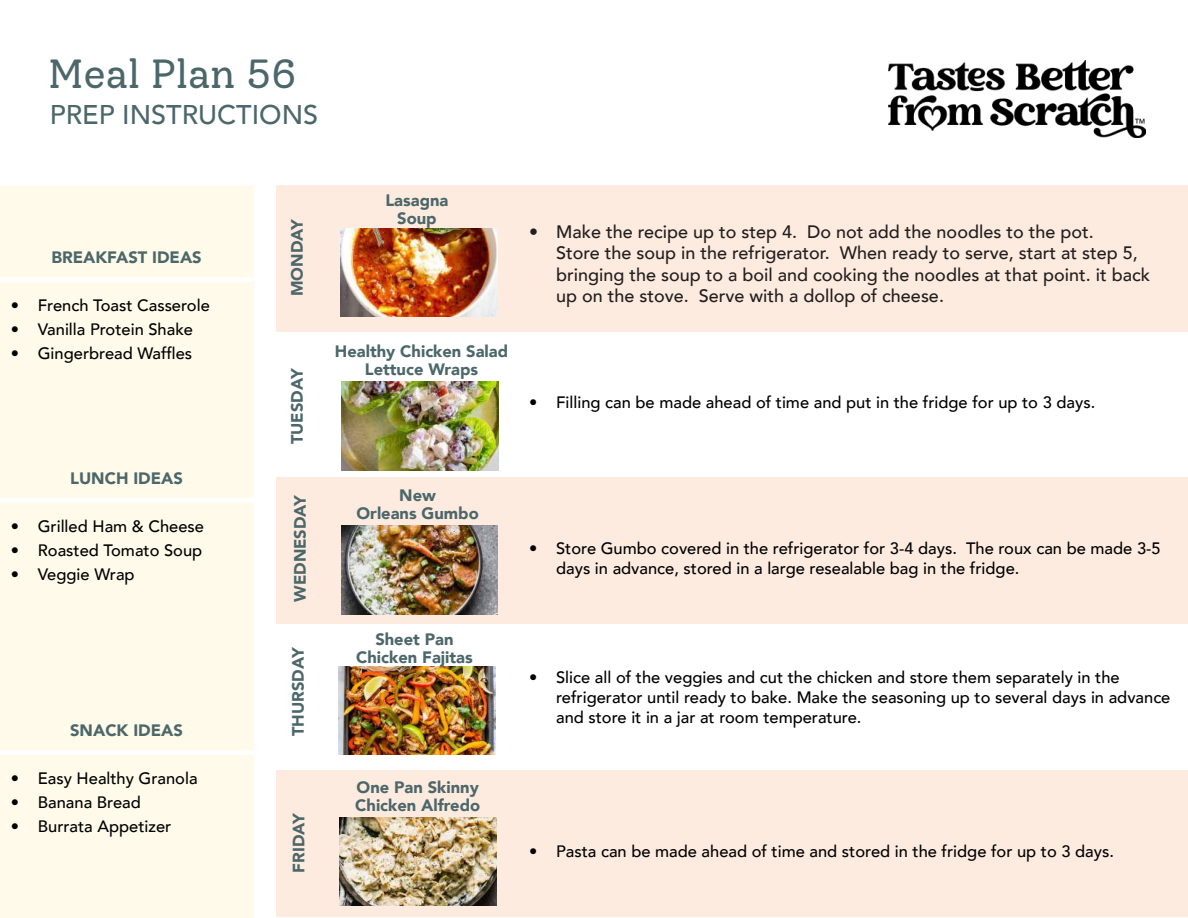
<style>
.page{position:relative;width:1188px;height:918px;background:#fff}
.page>*{position:absolute;margin:0;border:0;box-sizing:border-box;transform-origin:0 0}
.t1{font:40.5px "Solway";color:#4c676a}
.t2{font:500 27px "Avenir";color:#4c676a}
.t3{font:500 18px/21.6px "Avenir";color:#221f1f}
.t4{font:500 16.5px/19.8px "Avenir";color:#010102}
.t5{font:900 16.5px/18px "Avenir";color:#4c676a;text-align:center}
</style>
<div class="page">
<img style="left:889px;top:60px;width:257px;height:78px">
<div style="left:0;top:185px;width:253px;height:733px;background:#fffae9"></div>
<div style="left:276px;top:185px;width:912px;height:146px;background:#feebe0"></div>
<div style="left:276px;top:478px;width:912px;height:146px;background:#feebe0"></div>
<div style="left:276px;top:770px;width:912px;height:146px;background:#feebe0"></div>
<img style="left:340px;top:228px;width:157px;height:88px">
<img style="left:342px;top:382px;width:156px;height:88px">
<img style="left:341px;top:526px;width:157px;height:88px">
<img style="left:339px;top:667px;width:157px;height:88px">
<img style="left:340px;top:817px;width:157px;height:89px">
<div style="left:0;top:277px;width:253px;height:5px;background:#fff"></div>
<hr style="left:0;top:498px;width:253px;height:4px;background:#fff">
<div style="left:0;top:750px;width:253px;height:5px;background:#fff"></div>
<h1 class="t1" style="left:48px;top:50px;width:250px">Meal Plan 56</h1>
<h2 class="t2" style="left:50px;top:102px;width:270px">PREP INSTRUCTIONS</h2>
<p class="t5" style="left:51px;top:250px;width:152px">BREAKFAST IDEAS</p>
<p class="t4" style="left:11px;top:297px;width:201px">• French Toast Casserole</p>
<p class="t4" style="left:11px;top:321px;width:184px">• Vanilla Protein Shake</p>
<p class="t4" style="left:11px;top:345px;width:183px">• Gingerbread Waf昀氀es</p>
<p class="t5" style="left:70px;top:470px;width:114px">LUNCH IDEAS</p>
<p class="t4" style="left:11px;top:518px;width:195px">• Grilled Ham &amp; Cheese</p>
<p class="t4" style="left:11px;top:542px;width:193px">• Roasted Tomato Soup</p>
<p class="t4" style="left:11px;top:566px;width:125px">• Veggie Wrap</p>
<p class="t5" style="left:70px;top:723px;width:114px">SNACK IDEAS</p>
<p class="t4" style="left:11px;top:770px;width:188px">• Easy Healthy Granola</p>
<p class="t4" style="left:11px;top:794px;width:132px">• Banana Bread</p>
<p class="t4" style="left:11px;top:818px;width:162px">• Burrata Appetizer</p>
<p class="t5" style="left:290px;top:296px;width:79px;rotate:-90deg">MONDAY</p>
<p class="t5" style="left:290px;top:444px;width:78px;rotate:-90deg">TUESDAY</p>
<p class="t5" style="left:385px;top:193px;width:64px">Lasagna<br>Soup</p>
<p class="t5" style="left:335px;top:344px;width:175px">Healthy Chicken Salad<br>Lettuce Wraps</p>
<p class="t5" style="left:293px;top:602px;width:109px;rotate:-90deg">WEDNESDAY</p>
<p class="t5" style="left:357px;top:488px;width:124px">New<br>Orleans Gumbo</p>
<p class="t5" style="left:290px;top:736px;width:91px;rotate:-90deg">THURSDAY</p>
<p class="t5" style="left:291px;top:873px;width:62px;rotate:-90deg">FRIDAY</p>
<p class="t5" style="left:356px;top:632px;width:118px">Sheet Pan<br>Chicken Fajitas</p>
<p class="t5" style="left:355px;top:779px;width:126px;text-align:left">One Pan Skinny<br>Chicken Alfredo</p>
<p class="t3" style="left:556px;top:222px;width:595px;text-indent:-27px">• Make the recipe up to step 4. Do not add the noodles to the pot.<br>Store the soup in the refrigerator. When ready to serve, start at step 5, bringing the soup to a boil and cooking the noodles at that point. it back up on the stove. Serve with a dollop of cheese.</p>
<p class="t4" style="left:529px;top:394px;width:568px">• Filling can be made ahead of time and put in the fridge for up to 3 days.</p>
<p class="t4" style="left:556px;top:540px;width:606px;text-indent:-27px">• Store Gumbo covered in the refrigerator for 3-4 days. The roux can be made 3-5 days in advance, stored in a large resealable bag in the fridge.</p>
<p class="t4" style="left:556px;top:669px;width:616px;text-indent:-27px">• Slice all of the veggies and cut the chicken and store them separately in the refrigerator until ready to bake. Make the seasoning up to several days in advance and store it in a jar at room temperature.</p>
<p class="t4" style="left:529px;top:843px;width:586px">• Pasta can be made ahead of time and stored in the fridge for up to 3 days.</p>
</div>
